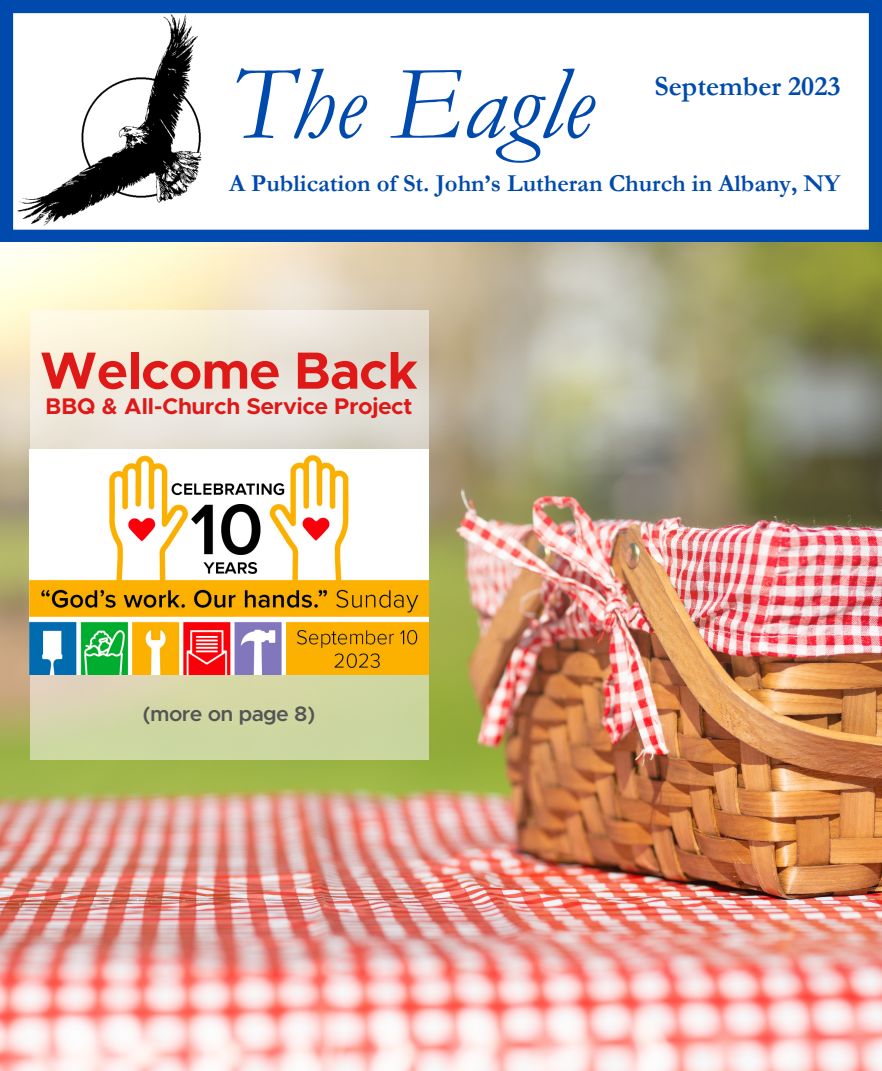
<style>
.page{position:relative;width:882px;height:1071px;background:#fff}
.page>*{position:absolute;margin:0;border:0;box-sizing:border-box;transform-origin:0 0}
.t1{font:italic 105px "Garamond";color:#004aad}
.t2{font:700 52.5px "Metropolis";color:#df1818}
.t3{font:700 28px "Garamond";color:#004aad}
.t4{font:700 24.5px "Garamond";color:#004aad}
.t5{font:700 22.75px "Metropolis";color:#df1818}
.t6{font:600 21px "Metropolis";color:#545454}
</style>
<div class="page">
<svg style="left:255px;top:0;width:627px;height:243px"></svg>
<img style="left:0;top:0;width:255px;height:243px">
<img style="left:0;top:243px;width:882px;height:828px">
<svg style="left:30px;top:311px;width:398px;height:449px;background:#e1dfc4"></svg>
<img style="left:30px;top:450px;width:399px;height:224px">
<p class="t1" style="left:229px;top:46px;width:365px">The Eagle</p>
<p class="t4" style="left:229px;top:170px;width:613px">A Publication of St. John’s Lutheran Church in Albany, NY</p>
<p class="t3" style="left:655px;top:71px;width:188px">September 2023</p>
<p class="t2" style="left:40px;top:347px;width:380px">Welcome Back</p>
<p class="t5" style="left:46px;top:395px;width:369px">BBQ &amp; All-Church Service Project</p>
<p class="t6" style="left:143px;top:704px;width:174px">(more on page 8)</p>
</div>
